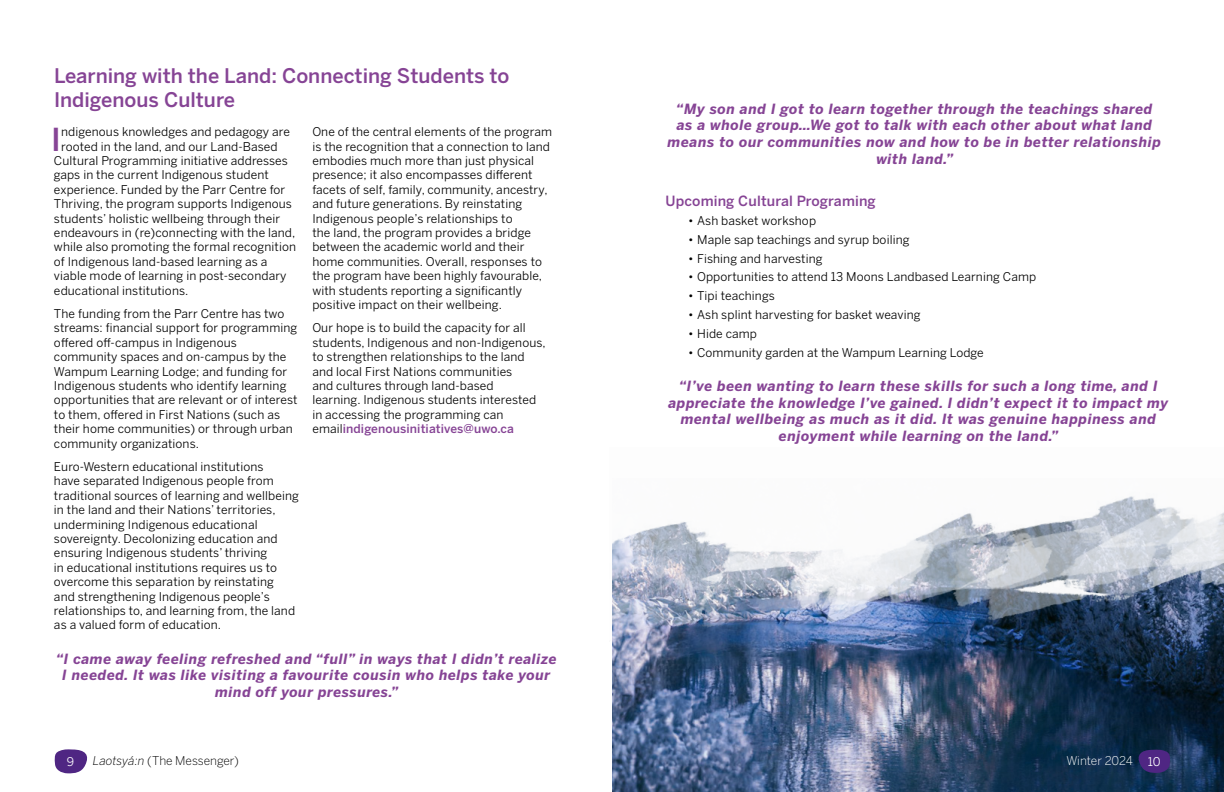
<style>
.page{position:relative;width:1224px;height:792px;background:#fff}
.page>*{position:absolute;margin:0;border:0;box-sizing:border-box;transform-origin:0 0}
.t1{font:500 31.5px "Benton Sans";color:#864495}
.t2{font:500 20px/24px "Benton Sans";color:#864495}
.t3{font:italic 700 14px/16.8px "Benton Sans";letter-spacing:.04em;color:#864495;text-align:center}
.t4{font:500 14px "Benton Sans";letter-spacing:.01em;color:#864495}
.t5{font:12px/14.4px "Benton Sans";letter-spacing:.01em;color:#000}
.t6{font:300 12px "Benton Sans";color:#000}
.t7{font:300 12px "Benton Sans";letter-spacing:-.01em;color:#fff}
.t8{font:12px "Benton Sans";color:#fff}
.s1{font-weight:500;color:#864495}
.s2{font-style:italic}
.s3{font-weight:400}
</style>
<div class="page">
<img style="left:612px;top:657px;width:612px;height:135px">
<img style="left:612px;top:496px;width:612px;height:161px">
<svg style="left:1138px;top:750px;width:33px;height:23px"></svg>
<svg style="left:54px;top:749px;width:34px;height:25px"></svg>
<h2 class="t2" style="left:54px;top:64px;width:457px">Learning with the Land: Connecting Students to<br>Indigenous Culture</h2>
<h1 class="t1" style="left:51px;top:120px;width:11px">I</h1>
<p class="t5" style="left:61px;top:125px;width:230px">ndigenous knowledges and pedagogy are</p>
<p class="t5" style="left:61px;top:139px;width:218px">rooted in the land, and our Land-Based</p>
<p class="t5" style="left:54px;top:153px;width:235px">Cultural Programming initiative addresses</p>
<p class="t5" style="left:54px;top:168px;width:216px">gaps in the current Indigenous student</p>
<p class="t5" style="left:54px;top:182px;width:233px">experience. Funded by the Parr Centre for</p>
<p class="t5" style="left:54px;top:197px;width:240px">Thriving, the program supports Indigenous</p>
<p class="t5" style="left:54px;top:211px;width:228px">students’ holistic wellbeing through their</p>
<p class="t5" style="left:54px;top:225px;width:243px">endeavours in (re)connecting with the land,</p>
<p class="t5" style="left:54px;top:240px;width:244px">while also promoting the formal recognition</p>
<p class="t5" style="left:54px;top:254px;width:215px">of Indigenous land-based learning as a</p>
<p class="t5" style="left:54px;top:269px;width:234px">viable mode of learning in post-secondary</p>
<p class="t5" style="left:54px;top:283px;width:136px">educational institutions.</p>
<p class="t5" style="left:54px;top:306px;width:245px">The funding from the Parr Centre has two streams: financial support for programming offered off-campus in Indigenous community spaces and on-campus by the Wampum Learning Lodge; and funding for Indigenous students who identify learning opportunities that are relevant or of interest to them, offered in First Nations (such as their home communities) or through urban community organizations.</p>
<p class="t5" style="left:54px;top:459px;width:246px">Euro-Western educational institutions<br>have separated Indigenous people from traditional sources of learning and wellbeing in the land and their Nations’ territories, undermining Indigenous educational sovereignty. Decolonizing education and ensuring Indigenous students’ thriving<br>in educational institutions requires us to overcome this separation by reinstating<br>and strengthening Indigenous people’s relationships to, and learning from, the land as a valued form of education.</p>
<p class="t5" style="left:312px;top:125px;width:241px">One of the central elements of the program is the recognition that a connection to land embodies much more than just physical presence; it also encompasses different facets of self, family, community, ancestry, and future generations. By reinstating Indigenous people’s relationships to<br>the land, the program provides a bridge between the academic world and their home communities. Overall, responses to the program have been highly favourable, with students reporting a significantly positive impact on their wellbeing.</p>
<p class="t5" style="left:312px;top:321px;width:235px">Our hope is to build the capacity for all students, Indigenous and non-Indigenous, to strengthen relationships to the land and local First Nations communities<br>and cultures through land-based<br>learning. Indigenous students interested in accessing the programming can email<span class="s1">indigenousinitiatives@uwo.ca</span></p>
<p class="t3" style="left:56px;top:650px;width:502px">“I came away feeling refreshed and “full” in ways that I didn’t realize<br>I needed. It was like visiting a favourite cousin who helps take your mind off your pressures.”</p>
<p class="t3" style="left:668px;top:100px;width:495px">“My son and I got to learn together through the teachings shared as a whole group…We got to talk with each other about what land means to our communities now and how to be in better relationship with land.”</p>
<p class="t4" style="left:666px;top:192px;width:212px">Upcoming Cultural Programing</p>
<p class="t5" style="left:688px;top:213px;width:130px">• Ash basket workshop</p>
<p class="t5" style="left:688px;top:232px;width:223px">• Maple sap teachings and syrup boiling</p>
<p class="t5" style="left:688px;top:251px;width:136px">• Fishing and harvesting</p>
<p class="t5" style="left:688px;top:270px;width:350px">• Opportunities to attend 13 Moons Landbased Learning Camp</p>
<p class="t5" style="left:688px;top:289px;width:88px">• Tipi teachings</p>
<p class="t5" style="left:688px;top:308px;width:234px">• Ash splint harvesting for basket weaving</p>
<p class="t5" style="left:688px;top:326px;width:70px">• Hide camp</p>
<p class="t5" style="left:688px;top:345px;width:297px">• Community garden at the Wampum Learning Lodge</p>
<p class="t3" style="left:668px;top:377px;width:501px">“I’ve been wanting to learn these skills for such a long time, and I appreciate the knowledge I’ve gained. I didn’t expect it to impact my mental wellbeing as much as it did. It was genuine happiness and enjoyment while learning on the land.”</p>
<p class="t8" style="left:67px;top:754px;width:9px">9</p>
<p class="t6" style="left:93px;top:754px;width:148px"><span class="s2">Laotsyá:n</span> (The Messenger)</p>
<p class="t7" style="left:1066px;top:754px;width:96px">Winter 2024 <span class="s3">10</span></p>
</div>
